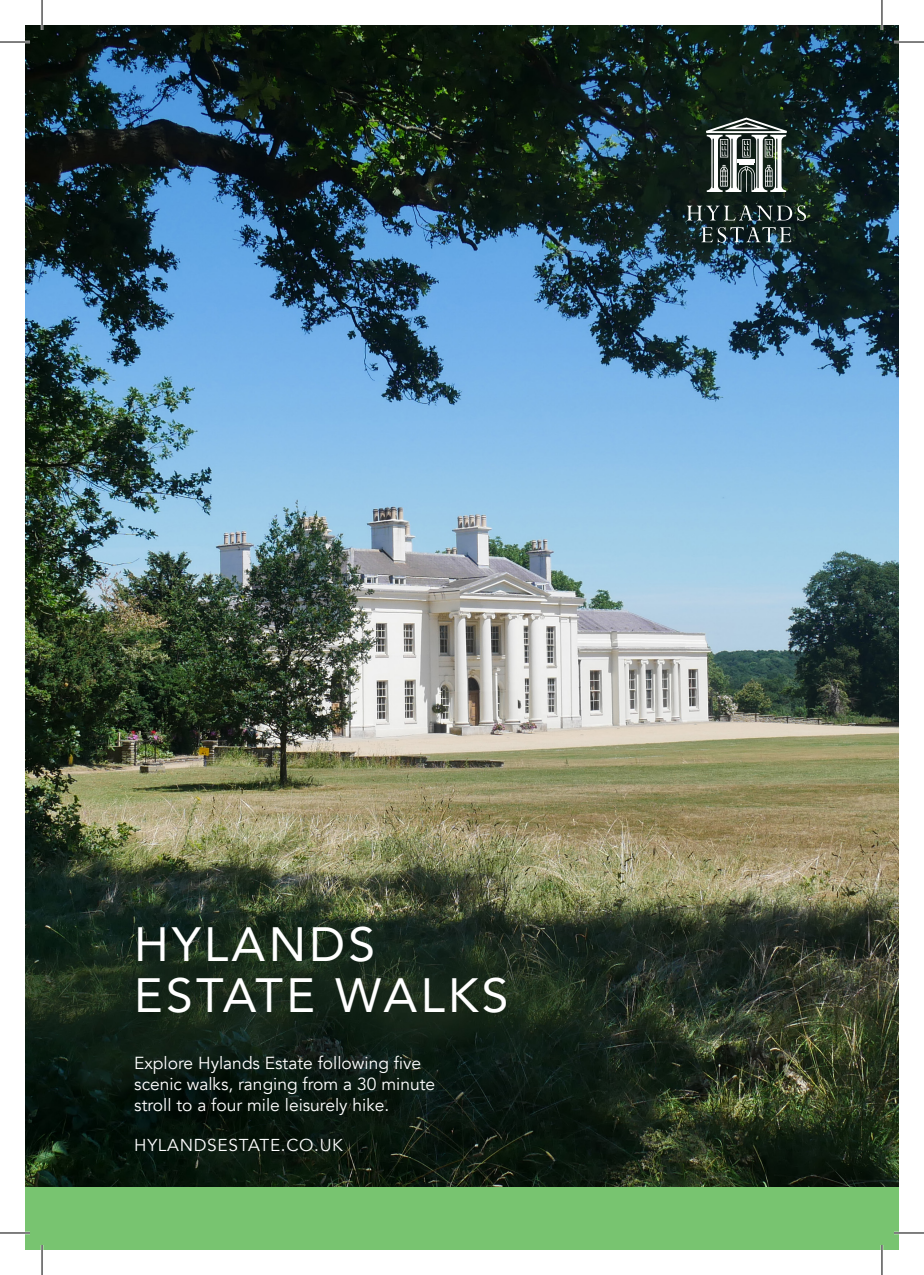
<style>
.page{position:relative;width:924px;height:1275px;background:#fff}
.page>*{position:absolute;margin:0;border:0;box-sizing:border-box;transform-origin:0 0}
.t1{font:48px "Avenir";letter-spacing:.07em;color:#fff}
.t2{font:17.4px/20.8px "Avenir";color:#fff}
.t3{font:17.2px "Avenir";letter-spacing:.04em;color:#fff}
</style>
<div class="page">
<img style="left:25px;top:25px;width:873px;height:1162px">
<div style="left:25px;top:1187px;width:873px;height:63px;background:#78c470"></div>
<svg style="left:797px;top:205px;width:8px;height:16px"></svg>
<svg style="left:686px;top:205px;width:105px;height:15px;background:#3c4947"></svg>
<svg style="left:701px;top:227px;width:89px;height:16px"></svg>
<svg style="left:705px;top:118px;width:81px;height:74px"></svg>
<hr style="left:0;top:41px;width:30px;height:2px;background:#fff">
<hr style="left:893px;top:41px;width:30px;height:2px;background:#fff">
<hr style="left:0;top:1231px;width:30px;height:3px;background:#fff">
<hr style="left:893px;top:1231px;width:30px;height:3px;background:#fff">
<hr style="left:41px;top:0;width:2px;height:30px;background:#fff">
<hr style="left:41px;top:1245px;width:2px;height:30px;background:#fff">
<hr style="left:880px;top:0;width:2px;height:30px;background:#fff">
<hr style="left:880px;top:1245px;width:2px;height:30px;background:#fff">
<hr style="left:0;top:42px;width:30px;height:1px;background:#000">
<hr style="left:893px;top:42px;width:30px;height:1px;background:#000">
<hr style="left:0;top:1232px;width:30px;height:1px;background:#000">
<hr style="left:893px;top:1232px;width:30px;height:1px;background:#000">
<hr style="left:42px;top:0;width:1px;height:30px;background:#000">
<hr style="left:42px;top:1245px;width:1px;height:30px;background:#000">
<hr style="left:881px;top:0;width:1px;height:30px;background:#000">
<hr style="left:881px;top:1245px;width:1px;height:30px;background:#000">
<p class="t1" style="left:134px;top:905px;width:242px">HYLANDS</p>
<p class="t1" style="left:134px;top:957px;width:375px">ESTATE WALKS</p>
<p class="t2" style="left:134px;top:1052px;width:302px">Explore Hylands Estate following five scenic walks, ranging from a 30 minute stroll to a four mile leisurely hike.</p>
<p class="t3" style="left:134px;top:1135px;width:210px">HYLANDSESTATE.CO.UK</p>
</div>
